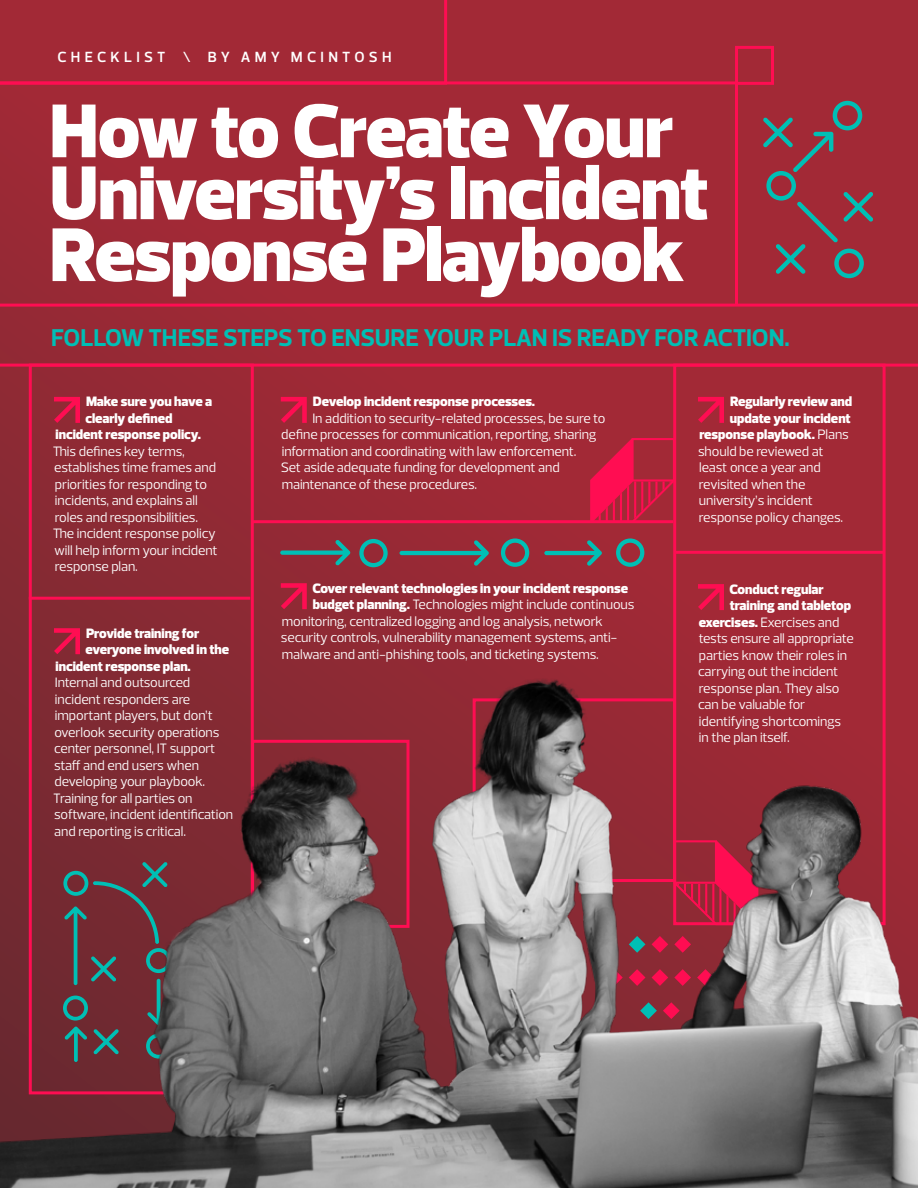
<style>
.page{position:relative;width:918px;height:1188px;background:#fff}
.page>*{position:absolute;margin:0;border:0;box-sizing:border-box;transform-origin:0 0}
.t1{font:900 77.55px/61.9px "Prelo";letter-spacing:-.015em;color:#fff}
.t2{font:700 24.75px "Prelo";letter-spacing:-.01em;color:#00bfb5}
.t3{font:600 15px "Prelo";letter-spacing:.285em;color:#fff}
.t4{font:13.8px/16.5px "Prelo";letter-spacing:-.005em;color:#fff}
.t5{font:900 13.8px "Prelo";letter-spacing:-.005em;color:#fff}
.s1{font-weight:900}
.s2{font-weight:400}
</style>
<div class="page">
<div style="left:0;top:0;width:918px;height:1188px;background:linear-gradient(to right,#932935,#a72937)"></div>
<svg style="left:54px;top:397px;width:26px;height:26px"></svg>
<svg style="left:281px;top:397px;width:26px;height:26px"></svg>
<svg style="left:698px;top:397px;width:26px;height:26px"></svg>
<div style="left:0;top:80px;width:739px;height:229px;background:#a22936"></div>
<div style="left:0;top:0;width:447px;height:85px;background:#a22936"></div>
<hr style="left:0;top:304px;width:918px;height:3px;background:#ff0d52">
<hr style="left:0;top:364px;width:918px;height:3px;background:#ff0d52">
<hr style="left:252px;top:520px;width:421px;height:3px;background:#ff0d52">
<svg style="left:590px;top:438px;width:85px;height:85px;background:#c81d41"></svg>
<svg style="left:763px;top:101px;width:110px;height:177px;background:#8b3d47"></svg>
<div style="left:735px;top:46px;width:39px;height:39px;border:3px solid #ff0d52"></div>
<img style="left:0;top:527px;width:918px;height:661px">
<svg style="left:54px;top:628px;width:26px;height:26px"></svg>
<svg style="left:281px;top:583px;width:26px;height:26px"></svg>
<svg style="left:698px;top:584px;width:26px;height:26px"></svg>
<p class="t3" style="left:57px;top:48px;width:336px">CHECKLIST \ BY AMY MCINTOSH</p>
<h1 class="t1" style="left:50px;top:101px;width:661px">How to Create Your<br>University’s Incident<br>Response Playbook</h1>
<h2 class="t2" style="left:51px;top:323px;width:740px">FOLLOW THESE STEPS TO ENSURE YOUR PLAN IS READY FOR ACTION.</h2>
<p class="t5" style="left:86px;top:393px;width:128px">Make sure you have a</p>
<p class="t5" style="left:85px;top:410px;width:88px">clearly defined</p>
<p class="t5" style="left:56px;top:426px;width:147px">incident response policy.</p>
<p class="t4" style="left:53px;top:443px;width:167px">This defines key terms, establishes time frames and priorities for responding to incidents, and explains all roles and responsibilities.<br>The incident response policy will help inform your incident response plan.</p>
<p class="t5" style="left:86px;top:625px;width:115px">Provide training for</p>
<p class="t5" style="left:85px;top:641px;width:145px">everyone involved in the</p>
<p class="t5" style="left:56px;top:658px;width:137px">incident response plan.</p>
<p class="t4" style="left:53px;top:674px;width:182px">Internal and outsourced incident responders are important players, but don’t overlook security operations center personnel, IT support staff and end users when developing your playbook.<br>Training for all parties on software, incident identification and reporting is critical.</p>
<p class="t5" style="left:313px;top:393px;width:224px">Develop incident response processes.</p>
<p class="t4" style="left:281px;top:410px;width:326px;text-indent:32px">In addition to security-related processes, be sure to define processes for communication, reporting, sharing information and coordinating with law enforcement.<br>Set aside adequate funding for development and maintenance of these procedures.</p>
<p class="t5" style="left:312px;top:580px;width:317px">Cover relevant technologies in your incident response</p>
<p class="t4" style="left:313px;top:596px;width:323px"><span class="s1">budget planning.</span> Technologies might include continuous</p>
<p class="t4" style="left:282px;top:613px;width:323px">monitoring, centralized logging and log analysis, network</p>
<p class="t4" style="left:281px;top:629px;width:338px">security controls, vulnerability management systems, anti-</p>
<p class="t4" style="left:282px;top:646px;width:319px">malware and anti-phishing tools, and ticketing systems.</p>
<p class="t5" style="left:730px;top:393px;width:124px">Regularly review and</p>
<p class="t5" style="left:730px;top:410px;width:122px">update your incident</p>
<p class="t5" style="left:699px;top:426px;width:151px">response playbook. <span class="s2">Plans</span></p>
<p class="t4" style="left:698px;top:443px;width:127px">should be reviewed at</p>
<p class="t4" style="left:699px;top:460px;width:123px">least once a year and</p>
<p class="t4" style="left:699px;top:476px;width:108px">revisited when the</p>
<p class="t4" style="left:699px;top:493px;width:116px">university’s incident</p>
<p class="t4" style="left:699px;top:509px;width:146px">response policy changes.</p>
<p class="t5" style="left:730px;top:580px;width:96px">Conduct regular</p>
<p class="t5" style="left:730px;top:597px;width:123px">training and tabletop</p>
<p class="t4" style="left:699px;top:614px;width:142px"><span class="s1">exercises.</span> Exercises and</p>
<p class="t4" style="left:699px;top:630px;width:157px">tests ensure all appropriate</p>
<p class="t4" style="left:699px;top:647px;width:150px">parties know their roles in</p>
<p class="t4" style="left:698px;top:663px;width:142px">carrying out the incident</p>
<p class="t4" style="left:699px;top:680px;width:142px">response plan. They also</p>
<p class="t4" style="left:698px;top:696px;width:109px">can be valuable for</p>
<p class="t4" style="left:699px;top:713px;width:144px">identifying shortcomings</p>
<p class="t4" style="left:699px;top:729px;width:92px">in the plan itself.</p>
</div>
